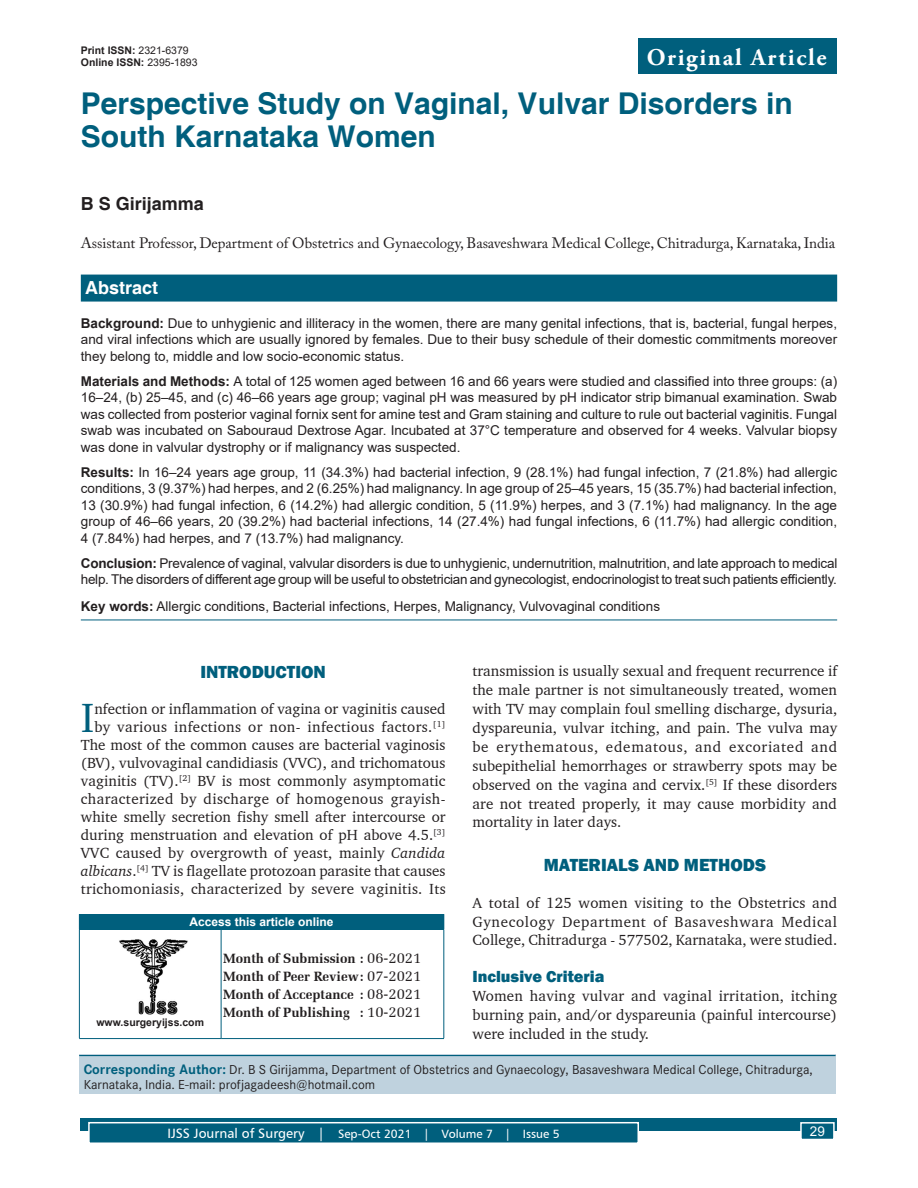
<style>
.page{position:relative;width:918px;height:1188px;background:#fff}
.page>*{position:absolute;margin:0;border:0;box-sizing:border-box;transform-origin:0 0}
.TX_First_Para{font:41.85px "Charter BT";color:#005f7d}
.AT{font:700 30px/33.8px "Helvetica";color:#005f7d}
.AH{font:700 24px "Adobe Garamond Pro";letter-spacing:.07em;color:#fff}
.t1{font:800 18px "Franklin Gothic";color:#005f7d}
.AU{font:700 18px "Helvetica";color:#231f20}
.ABSH{font:700 18px "Helvetica";color:#fff}
.t2{font:800 16.5px "Franklin Gothic";color:#005f7d}
.TX_First_Para-2{font:15px/18px "Charter BT";color:#231f20;text-align:right}
.TX{font:15px/18.9px "Charter BT";color:#231f20;text-align:justify}
.AFF{font:15px "Adobe Caslon Pro";letter-spacing:-.005em;color:#231f20}
.ABS{font:13.5px/16.5px "Arial";letter-spacing:-.015em;color:#231f20;text-align:justify}
.HIS{font:700 13.5px/18px "Zapf Elliptical 711 BT";color:#231f20;text-align:justify}
.KWD{font:13.5px "Arial";color:#231f20}
.t3{font:13.5px "Arial";color:#fff}
.ADD{font:12.75px/15.3px "Corporate SBQ";color:#231f20}
.t4{font:12px "Humanist 777 BT Roman B";color:#fff}
.AAO{font:700 12px "Arial";color:#fff}
.DOI{font:700 10.5px "Arial";color:#231f20}
.Web{font:700 10.5px "Arial";color:#231f20}
.s1{font-weight:400}
.s2{font-weight:700}
.s3{font-weight:700;font-size:13.5px;color:#005f7d}
.s4{font-style:italic}
.s5{font-weight:400;font-size:15px}
.s6{font-size:13.5px}
</style>
<div class="page">
<div style="left:81px;top:1119px;width:756px;height:12px;background:#005f7d"></div>
<div style="left:89px;top:1123px;width:549px;height:20px;background:#005f7d"></div>
<div style="left:88px;top:1122px;width:551px;height:22px;border:2px solid #fff"></div>
<div style="left:801px;top:1123px;width:33px;height:16px;background:#005f7d"></div>
<div style="left:800px;top:1122px;width:35px;height:18px;border:2px solid #fff"></div>
<div style="left:81px;top:275px;width:756px;height:27px;background:#005f7d"></div>
<hr style="left:81px;top:620px;width:756px;height:1px;background:#005f7d">
<div style="left:79px;top:1055px;width:757px;height:39px;background:#bfd2de"></div>
<hr style="left:79px;top:1055px;width:757px;height:1px;background:#005f7d">
<img style="left:119px;top:939px;width:69px;height:76px">
<div style="left:79px;top:914px;width:365px;height:15px;background:#005f7d"></div>
<svg style="left:444px;top:914px;width:1px;height:15px"></svg>
<hr style="left:79px;top:929px;width:142px;height:1px;background:#005f7d">
<hr style="left:221px;top:929px;width:223px;height:1px;background:#005f7d">
<hr style="left:79px;top:929px;width:1px;height:109px;background:#005f7d">
<hr style="left:221px;top:929px;width:1px;height:109px;background:#005f7d">
<hr style="left:444px;top:929px;width:1px;height:109px;background:#005f7d">
<hr style="left:221px;top:1038px;width:223px;height:1px;background:#005f7d">
<hr style="left:79px;top:1038px;width:142px;height:1px;background:#005f7d">
<div style="left:638px;top:38px;width:199px;height:36px;background:#005f7d"></div>
<p class="DOI" style="left:81px;top:43px;width:109px">Print ISSN: <span class="s1">2321-6379</span></p>
<p class="DOI" style="left:81px;top:55px;width:118px">Online ISSN: <span class="s1">2395-1893</span></p>
<p class="AH" style="left:647px;top:43px;width:181px">Original Article</p>
<p class="AT" style="left:81px;top:88px;width:713px">Perspective Study on Vaginal, Vulvar Disorders in<br>South Karnataka Women</p>
<p class="AU" style="left:81px;top:192px;width:125px">B S Girijamma</p>
<p class="AFF" style="left:81px;top:234px;width:756px">Assistant Professor, Department of Obstetrics and Gynaecology, Basaveshwara Medical College, Chitradurga, Karnataka, India</p>
<p class="ABSH" style="left:85px;top:277px;width:75px">Abstract</p>
<p class="ABS" style="left:81px;top:314px;width:758px"><span class="s2">Background:</span> Due to unhygienic and illiteracy in the women, there are many genital infections, that is, bacterial, fungal herpes, and viral infections which are usually ignored by females. Due to their busy schedule of their domestic commitments moreover they belong to, middle and low socio-economic status.</p>
<p class="ABS" style="left:81px;top:373px;width:758px"><span class="s2">Materials and Methods:</span> A total of 125 women aged between 16 and 66 years were studied and classified into three groups: (a)<br>16–24, (b) 25–45, and (c) 46–66 years age group; vaginal pH was measured by pH indicator strip bimanual examination. Swab was collected from posterior vaginal fornix sent for amine test and Gram staining and culture to rule out bacterial vaginitis. Fungal swab was incubated on Sabouraud Dextrose Agar. Incubated at 37°C temperature and observed for 4 weeks. Valvular biopsy was done in valvular dystrophy or if malignancy was suspected.</p>
<p class="ABS" style="left:81px;top:464px;width:758px"><span class="s2">Results:</span> In 16–24 years age group, 11 (34.3%) had bacterial infection, 9 (28.1%) had fungal infection, 7 (21.8%) had allergic conditions, 3 (9.37%) had herpes, and 2 (6.25%) had malignancy. In age group of 25–45 years, 15 (35.7%) had bacterial infection, 13 (30.9%) had fungal infection, 6 (14.2%) had allergic condition, 5 (11.9%) herpes, and 3 (7.1%) had malignancy. In the age group of 46–66 years, 20 (39.2%) had bacterial infections, 14 (27.4%) had fungal infections, 6 (11.7%) had allergic condition, 4 (7.84%) had herpes, and 7 (13.7%) had malignancy.</p>
<p class="ABS" style="left:81px;top:555px;width:758px"><span class="s2">Conclusion:</span> Prevalence of vaginal, valvular disorders is due to unhygienic, undernutrition, malnutrition, and late approach to medical help. The disorders of different age group will be useful to obstetrician and gynecologist, endocrinologist to treat such patients efficiently.</p>
<p class="KWD" style="left:81px;top:597px;width:581px"><span class="s2">Key words:</span> Allergic conditions, Bacterial infections, Herpes, Malignancy, Vulvovaginal conditions</p>
<p class="TX_First_Para-2" style="left:472px;top:662px;width:366px;line-height:18.9px;text-align:justify">transmission is usually sexual and frequent recurrence if the male partner is not simultaneously treated, women with TV may complain foul smelling discharge, dysuria, dyspareunia, vulvar itching, and pain. The vulva may be erythematous, edematous, and excoriated and subepithelial hemorrhages or strawberry spots may be observed on the vagina and cervix.<sup>[5]</sup> If these disorders are not treated properly, it may cause morbidity and mortality in later days.</p>
<h1 class="t1" style="left:544px;top:853px;width:224px">MATERIALS AND METHODS</h1>
<p class="TX" style="left:472px;top:893px;width:366px">A total of 125 women visiting to the Obstetrics and Gynecology Department of Basaveshwara Medical College, Chitradurga - 577502, Karnataka, were studied.</p>
<h2 class="t2" style="left:472px;top:966px;width:133px">Inclusive Criteria</h2>
<p class="TX" style="left:472px;top:986px;width:366px">Women having vulvar and vaginal irritation, itching burning pain, and/or dyspareunia (painful intercourse) were included in the study.</p>
<p class="ADD" style="left:84px;top:1062px;width:731px"><span class="s3">Corresponding Author:</span> Dr. B S Girijamma, Department of Obstetrics and Gynaecology, Basaveshwara Medical College, Chitradurga,<br>Karnataka, India. E-mail: profjagadeesh@hotmail.com</p>
<h1 class="t1" style="left:200px;top:660px;width:127px">INTRODUCTION</h1>
<p class="TX_First_Para-2" style="left:81px;top:699px;width:366px">nfection or inflammation of vagina or vaginitis caused by various infections or non- infectious factors.<sup>[1] </sup>The most of the common causes are bacterial vaginosis (BV), vulvovaginal candidiasis (VVC), and trichomatous vaginitis (TV).<sup>[2]</sup> BV is most commonly asymptomatic characterized by discharge of homogenous grayish&shy;white smelly secretion fishy smell after intercourse or during menstruation and elevation of pH above 4.5.<sup>[3] </sup>VVC caused by overgrowth of yeast, mainly <span class="s4">Candida albicans</span>.<sup>[4]</sup> TV is flagellate protozoan parasite that causes trichomoniasis, characterized by severe vaginitis. Its</p>
<p class="TX_First_Para" style="left:81px;top:691px;width:15px">I</p>
<p class="AAO" style="left:190px;top:913px;width:146px">Access this article online</p>
<p class="HIS" style="left:223px;top:949px;width:200px">Month of Submission : <span class="s5">06-2021<br></span>Month of Peer Review: <span class="s5">07-2021<br></span>Month of Acceptance : <span class="s5">08-2021<br></span>Month of Publishing : <span class="s5">10-2021</span></p>
<p class="Web" style="left:96px;top:1015px;width:109px">www.surgeryijss.com</p>
<p class="t4" style="left:167px;top:1126px;width:394px"><span class="s6">IJSS Journal of Surgery |</span> Sep-Oct 2021 | Volume 7 | Issue 5</p>
<p class="t3" style="left:810px;top:1122px;width:17px">29</p>
</div>
